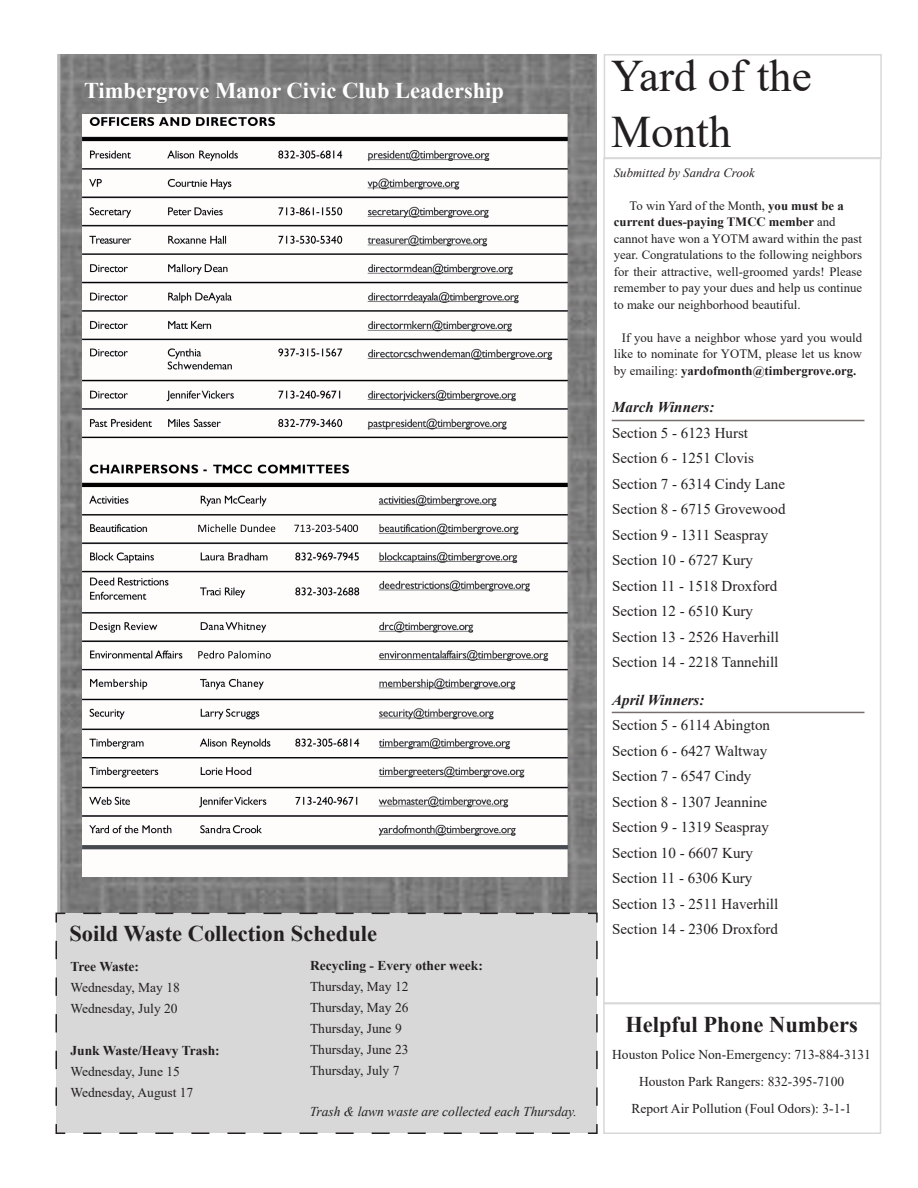
<style>
.page{position:relative;width:918px;height:1188px;background:#fff}
.page>*{position:absolute;margin:0;border:0;box-sizing:border-box;transform-origin:0 0}
.t1{font:45px/55.5px "Times New Roman";color:#231f20}
.t2{font:700 22.5px "Times New Roman";color:#231f20}
.t3{font:700 22.5px "Times New Roman";color:#fff}
.t4{font:15px/25.5px "Times New Roman";color:#231f20}
.t5{font:italic 700 15px "Times New Roman";color:#231f20}
.t6{font:13.5px/21px "Times New Roman";color:#231f20}
.t7{font:700 13.5px "Times New Roman";color:#231f20}
.t8{font:italic 13.5px "Times New Roman";color:#231f20}
.t9{font:12.75px/16.5px "Times New Roman";color:#231f20}
.t10{font:italic 12.75px "Times New Roman";color:#231f20}
.s1{font-weight:700}
</style>
<div class="page">
<div style="left:604px;top:54px;width:278px;height:105px;border:2px solid #d8d8d8"></div>
<div style="left:603px;top:158px;width:278px;height:846px;border:2px solid #d8d8d8"></div>
<div style="left:603px;top:1002px;width:278px;height:132px;border:2px solid #d8d8d8"></div>
<hr style="left:612px;top:420px;width:252px;height:1px;background:#766e6c">
<hr style="left:612px;top:712px;width:252px;height:1px;background:#766e6c">
<img style="left:57px;top:54px;width:539px;height:858px">
<div style="left:55px;top:912px;width:543px;height:222px;background:#d8d8d8"></div>
<img style="left:82px;top:114px;width:488px;height:763px">
<h2 class="t3" style="left:84px;top:74px;width:422px">Timbergrove Manor Civic Club Leadership</h2>
<h2 class="t2" style="left:69px;top:917px;width:309px">Soild Waste Collection Schedule</h2>
<p class="t7" style="left:310px;top:956px;width:174px">Recycling - Every other week:</p>
<p class="t6" style="left:310px;top:975px;width:100px">Thursday, May 12<br>Thursday, May 26<br>Thursday, June 9<br>Thursday, June 23<br>Thursday, July 7</p>
<p class="t8" style="left:310px;top:1103px;width:269px">Trash &amp; lawn waste are collected each Thursday.</p>
<p class="t7" style="left:71px;top:957px;width:70px">Tree Waste:</p>
<p class="t6" style="left:71px;top:976px;width:111px">Wednesday, May 18<br>Wednesday, July 20</p>
<p class="t7" style="left:71px;top:1041px;width:151px">Junk Waste/Heavy Trash:</p>
<p class="t6" style="left:71px;top:1060px;width:124px">Wednesday, June 15<br>Wednesday, August 17</p>
<h1 class="t1" style="left:611px;top:47px;width:202px">Yard of the<br>Month</h1>
<p class="t10" style="left:614px;top:164px;width:142px">Submitted by Sandra Crook</p>
<p class="t9" style="left:614px;top:197px;width:250px;text-indent:16px">To win Yard of the Month, <span class="s1">you must be a current dues-paying TMCC member</span> and cannot have won a YOTM award within the past year. Congratulations to the following neighbors for their attractive, well-groomed yards! Please remember to pay your dues and help us continue to make our neighborhood beautiful.</p>
<p class="t9" style="left:614px;top:329px;width:250px;text-align:justify;text-indent:8px">If you have a neighbor whose yard you would like to nominate for YOTM, please let us know by emailing: <span class="s1">yardofmonth@timbergrove.org.</span></p>
<p class="t5" style="left:612px;top:397px;width:104px">March Winners:</p>
<p class="t4" style="left:612px;top:419px;width:175px">Section 5 - 6123 Hurst<br>Section 6 - 1251 Clovis<br>Section 7 - 6314 Cindy Lane<br>Section 8 - 6715 Grovewood<br>Section 9 - 1311 Seaspray<br>Section 10 - 6727 Kury<br>Section 11 - 1518 Droxford<br>Section 12 - 6510 Kury<br>Section 13 - 2526 Haverhill<br>Section 14 - 2218 Tannehill</p>
<p class="t5" style="left:612px;top:689px;width:94px">April Winners:</p>
<p class="t4" style="left:612px;top:712px;width:168px">Section 5 - 6114 Abington<br>Section 6 - 6427 Waltway<br>Section 7 - 6547 Cindy<br>Section 8 - 1307 Jeannine<br>Section 9 - 1319 Seaspray<br>Section 10 - 6607 Kury<br>Section 11 - 6306 Kury<br>Section 13 - 2511 Haverhill<br>Section 14 - 2306 Droxford</p>
<h2 class="t2" style="left:625px;top:1008px;width:234px">Helpful Phone Numbers</h2>
<p class="t6" style="left:612px;top:1041px;width:260px;line-height:27px;text-align:center">Houston Police Non-Emergency: 713-884-3131<br>Houston Park Rangers: 832-395-7100<br>Report Air Pollution (Foul Odors): 3-1-1</p>
</div>
